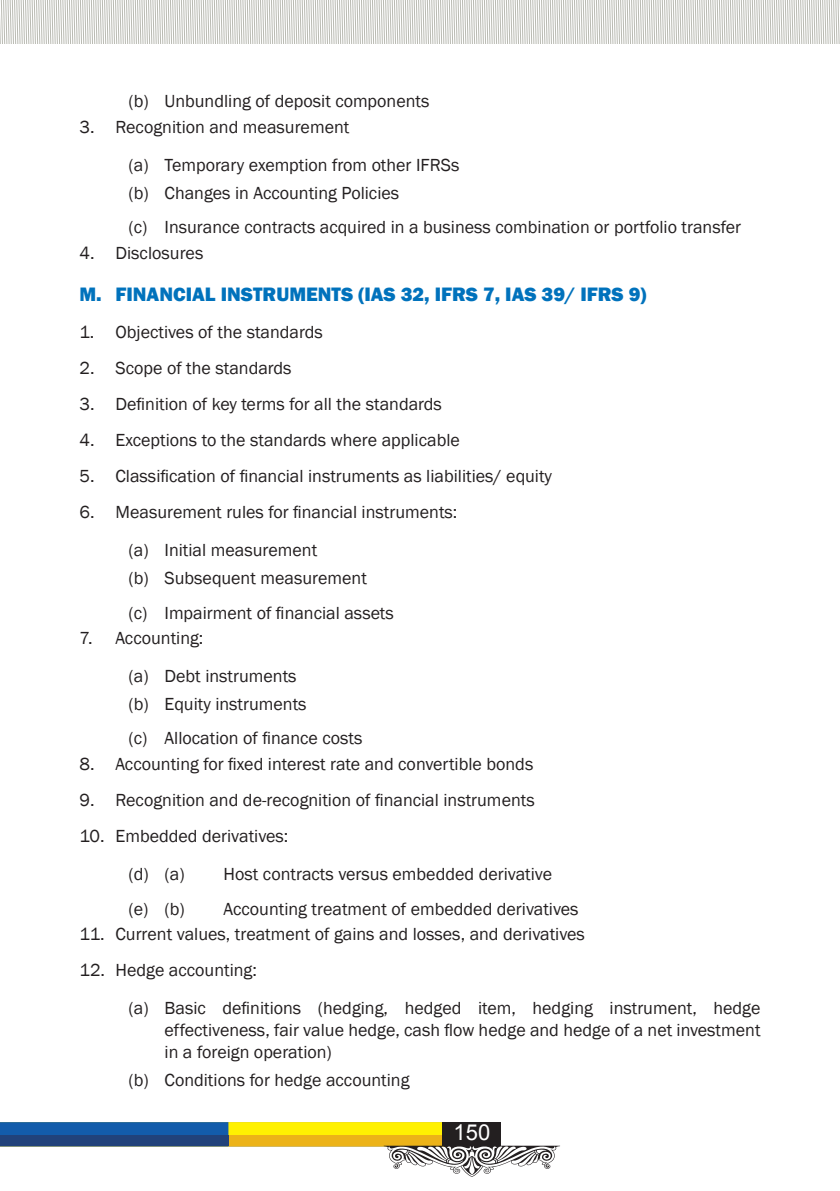
<style>
.page{position:relative;width:840px;height:1191px;background:#fff}
.page>*{position:absolute;margin:0;border:0;box-sizing:border-box;transform-origin:0 0}
.t1{font:22px "Arial";color:#fff}
.t2{font:800 20px "Franklin Gothic";color:#0072bc}
.t3{font:18px/38px "Franklin Gothic";color:#231f20}
</style>
<div class="page">
<svg style="left:0;top:0;width:840px;height:43px"></svg>
<svg style="left:0;top:1122px;width:560px;height:54px"></svg>
<p class="t3" style="left:128px;top:83px;width:302px">(b) Unbundling of deposit components</p>
<p class="t3" style="left:128px;top:108px;width:332px;text-indent:-49px">3. Recognition and measurement<br>(a) Temporary exemption from other IFRSs</p>
<p class="t3" style="left:128px;top:176px;width:613px;line-height:34.4px">(b) Changes in Accounting Policies<br>(c) Insurance contracts acquired in a business combination or portfolio transfer</p>
<p class="t3" style="left:79px;top:234px;width:125px">4. Disclosures</p>
<p class="t2" style="left:79px;top:282px;width:568px">M. FINANCIAL INSTRUMENTS (IAS 32, IFRS 7, IAS 39/ IFRS 9)</p>
<p class="t3" style="left:79px;top:314px;width:245px">1. Objectives of the standards</p>
<p class="t3" style="left:79px;top:350px;width:213px">2. Scope of the standards</p>
<p class="t3" style="left:79px;top:386px;width:364px">3. Definition of key terms for all the standards</p>
<p class="t3" style="left:79px;top:422px;width:381px">4. Exceptions to the standards where applicable</p>
<p class="t3" style="left:79px;top:458px;width:474px">5. Classification of financial instruments as liabilities/ equity</p>
<p class="t3" style="left:128px;top:494px;width:330px;text-indent:-49px">6. Measurement rules for financial instruments: (a) Initial measurement</p>
<p class="t3" style="left:128px;top:561px;width:267px;line-height:34.4px">(b) Subsequent measurement<br>(c) Impairment of financial assets</p>
<p class="t3" style="left:128px;top:619px;width:169px;text-indent:-49px">7. Accounting:<br>(a) Debt instruments</p>
<p class="t3" style="left:128px;top:687px;width:235px;line-height:34.4px">(b) Equity instruments<br>(c) Allocation of finance costs</p>
<p class="t3" style="left:79px;top:745px;width:455px">8. Accounting for fixed interest rate and convertible bonds</p>
<p class="t3" style="left:79px;top:781px;width:456px">9. Recognition and de-recognition of financial instruments</p>
<p class="t3" style="left:128px;top:817px;width:161px;text-indent:-49px">10. Embedded derivatives: (d) (a)</p>
<p class="t3" style="left:223px;top:855px;width:330px">Host contracts versus embedded derivative</p>
<p class="t3" style="left:128px;top:890px;width:58px">(e) (b)</p>
<p class="t3" style="left:223px;top:890px;width:356px">Accounting treatment of embedded derivatives</p>
<p class="t3" style="left:79px;top:915px;width:506px">11. Current values, treatment of gains and losses, and derivatives</p>
<p class="t3" style="left:128px;top:951px;width:633px;text-indent:-49px">12. Hedge accounting:<br>(a) Basic definitions (hedging, hedged item, hedging instrument, hedge</p>
<p class="t3" style="left:164px;top:1019px;width:597px;line-height:22px">effectiveness, fair value hedge, cash flow hedge and hedge of a net investment in a foreign operation)</p>
<p class="t3" style="left:128px;top:1061px;width:282px">(b) Conditions for hedge accounting</p>
<p class="t1" style="left:453px;top:1118px;width:38px">150</p>
</div>
